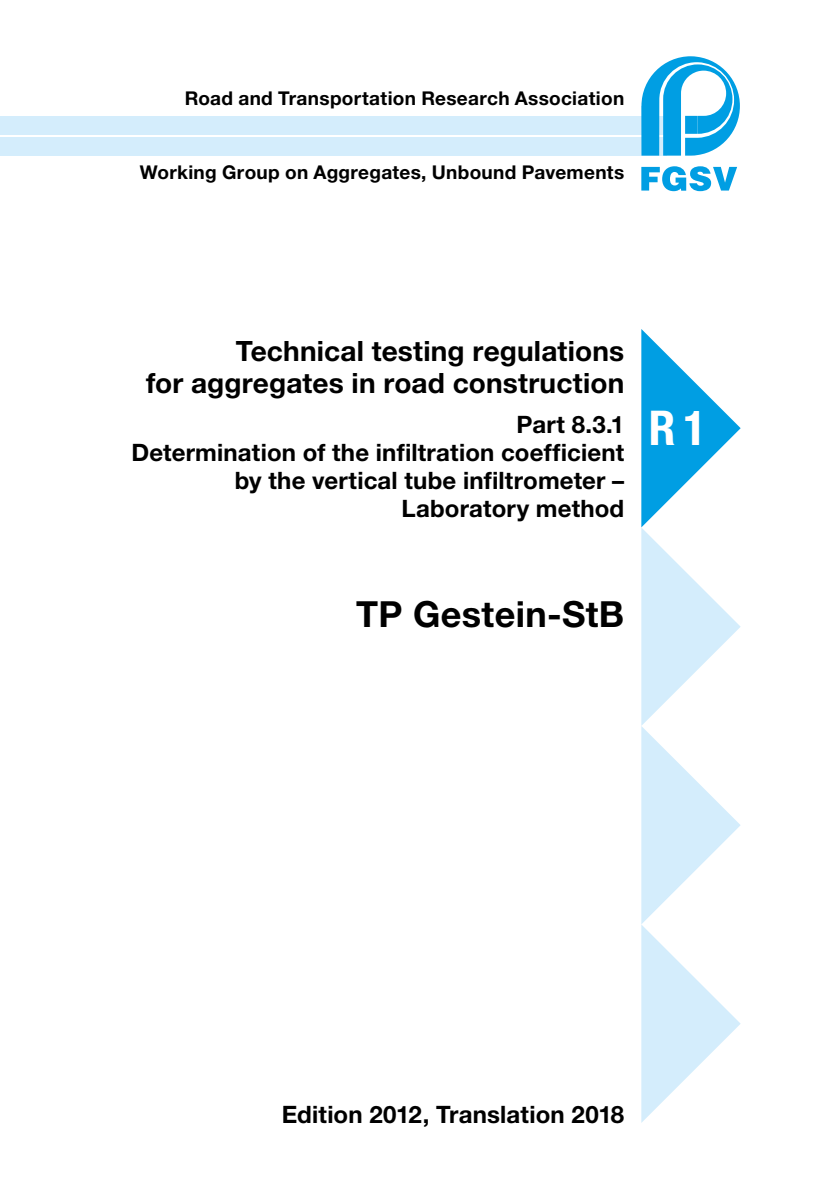
<style>
.page{position:relative;width:840px;height:1191px;background:#fff}
.page>*{position:absolute;margin:0;border:0;box-sizing:border-box;transform-origin:0 0}
.t1{font:700 condensed 48px "Helvetica Neue LT Std";color:#fff}
.t2{font:700 36px "Helvetica Neue LT Std";letter-spacing:.01em;color:#000}
.t3{font:700 28px/32px "Helvetica Neue LT Std";letter-spacing:.005em;color:#000;text-align:right}
.t4{font:700 24px/28px "Helvetica Neue LT Std";letter-spacing:.005em;color:#000;text-align:right}
.t5{font:700 19px "Helvetica Neue LT Std";letter-spacing:.015em;color:#000}
</style>
<div class="page">
<div style="left:0;top:116px;width:666px;height:19px;background:#d4edfc"></div>
<div style="left:0;top:137px;width:666px;height:19px;background:#d4edfc"></div>
<svg style="left:641px;top:56px;width:98px;height:100px"></svg>
<svg style="left:641px;top:166px;width:95px;height:25px"></svg>
<svg style="left:641px;top:329px;width:99px;height:794px"></svg>
<p class="t5" style="left:184px;top:87px;width:441px">Road and Transportation Research Association</p>
<p class="t5" style="left:140px;top:161px;width:485px">Working Group on Aggregates, Unbound Pavements</p>
<p class="t3" style="left:146px;top:334px;width:479px">Technical testing regulations<br>for aggregates in road construction</p>
<p class="t4" style="left:131px;top:409px;width:494px">Part 8.3.1<br>Determination of the infiltration coefficient by the vertical tube infiltrometer –<br>Laboratory method</p>
<h1 class="t1" style="left:648px;top:399px;width:59px">R 1</h1>
<h2 class="t2" style="left:356px;top:591px;width:270px">TP Gestein-StB</h2>
<p class="t4" style="left:281px;top:1099px;width:344px">Edition 2012, Translation 2018</p>
</div>
